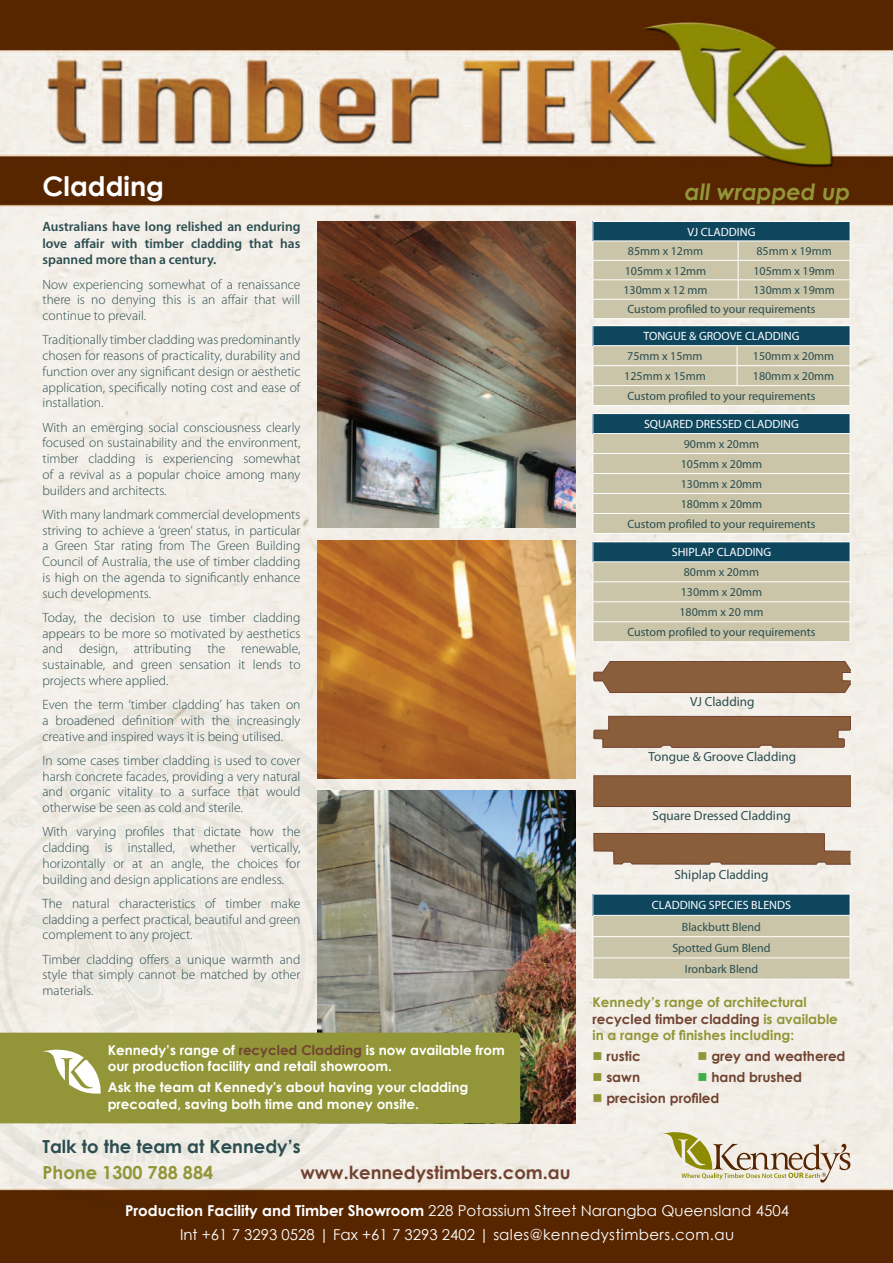
<style>
.page{position:relative;width:893px;height:1263px;background:#fff}
.page>*{position:absolute;margin:0;border:0;box-sizing:border-box;transform-origin:0 0}
.headings{font:700 27px "Century Gothic";color:#fff}
.headings-2{font:italic 700 22.5px "Century Gothic";color:#929638}
.t1{font:700 18px "Century Gothic";color:#714431}
.t2{font:700 18px "Century Gothic";color:#2b4d50}
.t3{font:700 18px "Century Gothic";color:#929638}
.t4{font:15px "Century Gothic";letter-spacing:.005em;color:#fff}
.t5{font:15px "Century Gothic";letter-spacing:.025em;color:#fff}
.body_text{font:300 13.5px/15.8px "Myriad Pro";color:#2b4d50;text-align:justify}
.quotes{font:700 13.5px/16.5px "Century Gothic";color:#fff}
.intro{font:600 13.5px/16.5px "Myriad Pro";color:#2b4d50;text-align:justify}
.quotes-2{font:700 13.5px/16.5px "Century Gothic";color:#929638}
.quotes-3{font:700 13.5px "Century Gothic";color:#714431}
.t6{font:13.2px "Myriad Pro";color:#2b4d50}
.sub_paras{font:12px "Myriad Pro";color:#2b4d50}
.sub_paras-2{font:12px "Myriad Pro";color:#fff}
.s1{color:#714431}
.s2{color:#929638}
.s3{color:#40ae49}
.s4{font-weight:700}
</style>
<div class="page">
<img style="left:0;top:0;width:893px;height:1263px">
<svg style="left:0;top:685px;width:429px;height:549px;background:#94755b"></svg>
<svg style="left:0;top:693px;width:424px;height:531px;background:#c1b0a0"></svg>
<svg style="left:663px;top:1132px;width:187px;height:50px;background:#d7ceb5"></svg>
<img style="left:362px;top:790px;width:213px;height:333px">
<img style="left:317px;top:221px;width:258px;height:306px">
<img style="left:317px;top:541px;width:258px;height:238px">
<div style="left:362px;top:1033px;width:158px;height:90px;background:#929638"></div>
<svg style="left:0;top:755px;width:362px;height:409px;background:#d3d0b5"></svg>
<div style="left:593px;top:775px;width:257px;height:32px;background:#8a5d3b"></div>
<svg style="left:593px;top:661px;width:257px;height:32px;background:#8d6242"></svg>
<svg style="left:593px;top:833px;width:257px;height:32px;background:#936a4c"></svg>
<svg style="left:593px;top:715px;width:257px;height:33px;background:#916849"></svg>
<hr style="left:592px;top:541px;width:258px;height:1px;background:#fff">
<svg style="left:592px;top:542px;width:259px;height:100px;background:#a9af9e"></svg>
<hr style="left:592px;top:641px;width:258px;height:1px;background:#fff">
<hr style="left:592px;top:221px;width:146px;height:1px;background:#fff">
<hr style="left:738px;top:221px;width:112px;height:1px;background:#fff">
<svg style="left:592px;top:222px;width:259px;height:97px;background:#a9af9e"></svg>
<hr style="left:592px;top:318px;width:146px;height:1px;background:#fff">
<hr style="left:738px;top:318px;width:112px;height:1px;background:#fff">
<hr style="left:592px;top:413px;width:258px;height:1px;background:#fff">
<svg style="left:592px;top:414px;width:259px;height:119px;background:#afb4a1"></svg>
<hr style="left:592px;top:533px;width:258px;height:1px;background:#fff">
<hr style="left:592px;top:325px;width:145px;height:1px;background:#fff">
<hr style="left:737px;top:325px;width:113px;height:1px;background:#fff">
<svg style="left:592px;top:326px;width:259px;height:80px;background:#a0a99a"></svg>
<hr style="left:592px;top:405px;width:145px;height:1px;background:#fff">
<hr style="left:737px;top:405px;width:113px;height:1px;background:#fff">
<svg style="left:592px;top:894px;width:259px;height:85px;background:#a0aa9b"></svg>
<hr style="left:592px;top:979px;width:258px;height:1px;background:#fff">
<p class="headings" style="left:43px;top:169px;width:123px">Cladding</p>
<p class="intro" style="left:43px;top:218px;width:259px">Australians have long relished an enduring love affair with timber cladding that has spanned more than a century.</p>
<p class="body_text" style="left:43px;top:276px;width:259px">Now experiencing somewhat of a renaissance there is no denying this is an affair that will continue to prevail.</p>
<p class="body_text" style="left:43px;top:332px;width:259px">Traditionally timber cladding was predominantly chosen for reasons of practicality, durability and function over any significant design or aesthetic application, specifically noting cost and ease of installation.</p>
<p class="body_text" style="left:43px;top:419px;width:259px">With an emerging social consciousness clearly focused on sustainability and the environment, timber cladding is experiencing somewhat of a revival as a popular choice among many builders and architects.</p>
<p class="body_text" style="left:43px;top:506px;width:259px">With many landmark commercial developments striving to achieve a ‘green’ status, in particular a Green Star rating from The Green Building Council of Australia, the use of timber cladding is high on the agenda to significantly enhance such developments.</p>
<p class="body_text" style="left:43px;top:609px;width:259px">Today, the decision to use timber cladding appears to be more so motivated by aesthetics and design, attributing the renewable, sustainable, and green sensation it lends to projects where applied.</p>
<p class="body_text" style="left:43px;top:697px;width:259px">Even the term ‘timber cladding’ has taken on a broadened definition with the increasingly creative and inspired ways it is being utilised.</p>
<p class="body_text" style="left:43px;top:752px;width:259px">In some cases timber cladding is used to cover harsh concrete facades, providing a very natural and organic vitality to a surface that would otherwise be seen as cold and sterile.</p>
<p class="body_text" style="left:43px;top:824px;width:259px">With varying profiles that dictate how the cladding is installed, whether vertically, horizontally or at an angle, the choices for building and design applications are endless.</p>
<p class="body_text" style="left:43px;top:895px;width:259px">The natural characteristics of timber make cladding a perfect practical, beautiful and green complement to any project.</p>
<p class="body_text" style="left:43px;top:951px;width:259px">Timber cladding offers a unique warmth and style that simply cannot be matched by other materials.</p>
<p class="quotes" style="left:108px;top:1041px;width:399px">Kennedy’s range of <span class="s1">recycled Cladding</span> is now available from our production facility and retail showroom.</p>
<p class="quotes" style="left:108px;top:1078px;width:362px">Ask the team at Kennedy's about having your cladding precoated, saving both time and money onsite.</p>
<p class="t2" style="left:43px;top:1135px;width:260px">Talk to the team at Kennedy’s</p>
<p class="t3" style="left:43px;top:1161px;width:172px">Phone 1300 788 884</p>
<p class="t1" style="left:300px;top:1161px;width:271px">www.kennedystimbers.com.au</p>
<p class="headings-2" style="left:685px;top:177px;width:167px">all wrapped up</p>
<p class="sub_paras-2" style="left:687px;top:224px;width:69px">VJ CLADDING</p>
<p class="sub_paras" style="left:628px;top:244px;width:77px">85mm x 12mm</p>
<p class="sub_paras" style="left:756px;top:244px;width:77px">85mm x 19mm</p>
<p class="sub_paras" style="left:625px;top:263px;width:83px">105mm x 12mm</p>
<p class="sub_paras" style="left:753px;top:263px;width:83px">105mm x 19mm</p>
<p class="sub_paras" style="left:623px;top:283px;width:85px">130mm x 12 mm</p>
<p class="sub_paras" style="left:753px;top:283px;width:83px">130mm x 19mm</p>
<p class="sub_paras" style="left:627px;top:302px;width:190px">Custom profiled to your requirements</p>
<p class="sub_paras-2" style="left:643px;top:329px;width:157px">TONGUE &amp; GROOVE CLADDING</p>
<p class="sub_paras" style="left:627px;top:349px;width:77px">75mm x 15mm</p>
<p class="sub_paras" style="left:753px;top:349px;width:83px">150mm x 20mm</p>
<p class="sub_paras" style="left:624px;top:369px;width:83px">125mm x 15mm</p>
<p class="sub_paras" style="left:753px;top:369px;width:83px">180mm x 20mm</p>
<p class="sub_paras" style="left:627px;top:389px;width:190px">Custom profiled to your requirements</p>
<p class="sub_paras-2" style="left:644px;top:417px;width:156px">SQUARED DRESSED CLADDING</p>
<p class="sub_paras" style="left:684px;top:437px;width:77px">90mm x 20mm</p>
<p class="sub_paras" style="left:681px;top:457px;width:83px">105mm x 20mm</p>
<p class="sub_paras" style="left:681px;top:477px;width:83px">130mm x 20mm</p>
<p class="sub_paras" style="left:681px;top:497px;width:83px">180mm x 20mm</p>
<p class="sub_paras" style="left:627px;top:517px;width:190px">Custom profiled to your requirements</p>
<p class="sub_paras-2" style="left:672px;top:545px;width:101px">SHIPLAP CLADDING</p>
<p class="sub_paras" style="left:684px;top:565px;width:77px">80mm x 20mm</p>
<p class="sub_paras" style="left:681px;top:585px;width:83px">130mm x 20mm</p>
<p class="sub_paras" style="left:679px;top:605px;width:85px">180mm x 20 mm</p>
<p class="sub_paras" style="left:627px;top:625px;width:190px">Custom profiled to your requirements</p>
<p class="t6" style="left:690px;top:694px;width:66px">VJ Cladding</p>
<p class="t6" style="left:648px;top:748px;width:149px">Tongue &amp; Groove Cladding</p>
<p class="t6" style="left:653px;top:808px;width:140px">Square Dressed Cladding</p>
<p class="t6" style="left:674px;top:866px;width:96px">Shiplap Cladding</p>
<p class="sub_paras-2" style="left:652px;top:898px;width:141px">CLADDING SPECIES BLENDS</p>
<p class="sub_paras" style="left:682px;top:919px;width:81px">Blackbutt Blend</p>
<p class="sub_paras" style="left:672px;top:940px;width:100px">Spotted Gum Blend</p>
<p class="sub_paras" style="left:685px;top:961px;width:75px">Ironbark Blend</p>
<p class="quotes-2" style="left:592px;top:994px;width:247px">Kennedy’s range of architectural <span class="s1">recycled timber cladding</span> is available in a range of finishes including:</p>
<p class="quotes-3" style="left:592px;top:1048px;width:50px"><span class="s2">■</span> rustic</p>
<p class="quotes-3" style="left:697px;top:1048px;width:150px"><span class="s2">■</span> grey and weathered</p>
<p class="quotes-3" style="left:592px;top:1068px;width:49px"><span class="s2">■</span> sawn</p>
<p class="quotes-3" style="left:697px;top:1068px;width:106px"><span class="s3">■</span> hand brushed</p>
<p class="quotes-3" style="left:592px;top:1089px;width:128px"><span class="s2">■</span> precision profiled</p>
<p class="t4" style="left:125px;top:1201px;width:666px"><span class="s4">Production Facility and Timber Showroom</span> 228 Potassium Street Narangba Queensland 4504</p>
<p class="t5" style="left:180px;top:1225px;width:555px">Int +61 7 3293 0528 | Fax +61 7 3293 2402 | sales@kennedystimbers.com.au</p>
</div>
